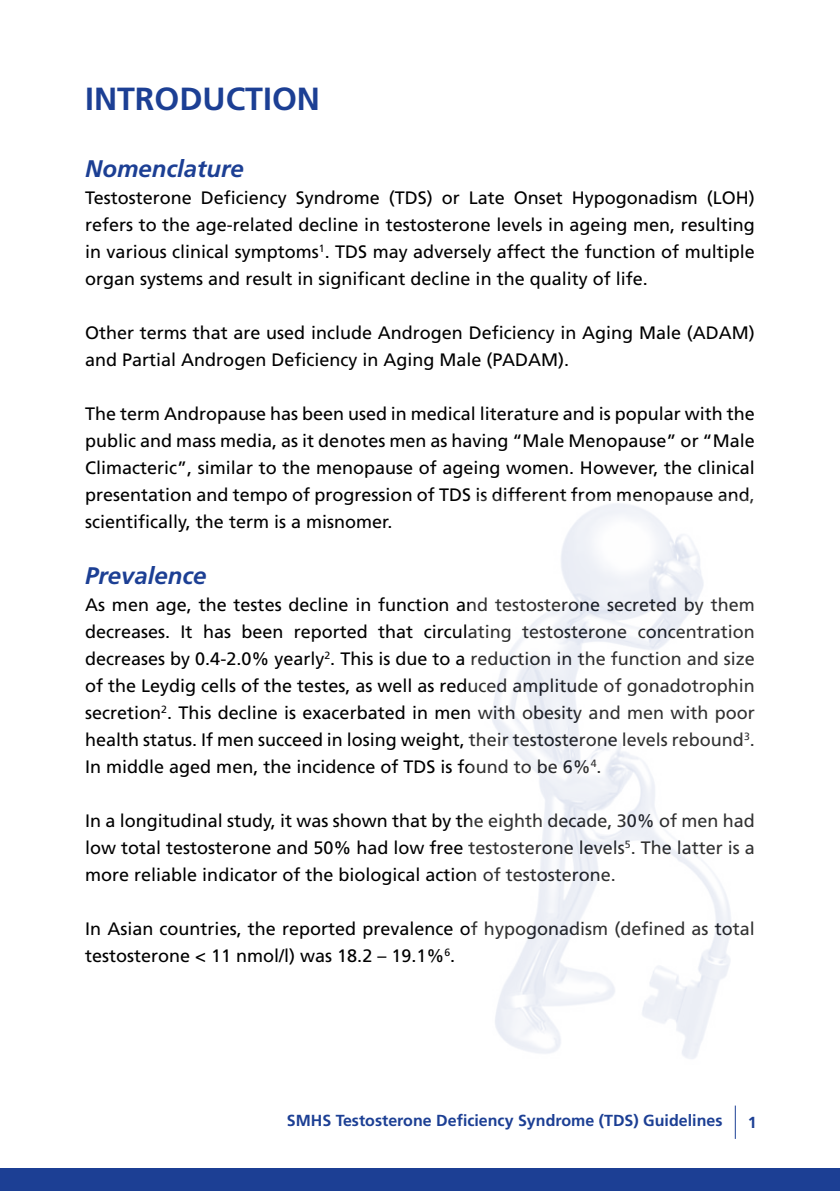
<style>
.page{position:relative;width:840px;height:1191px;background:#fff}
.page>*{position:absolute;margin:0;border:0;box-sizing:border-box;transform-origin:0 0}
.t1{font:700 32px "Frutiger";color:#1c3f94}
.t2{font:italic 700 24px "Frutiger";color:#1c3f94}
.t3{font:18px/27px "Frutiger";color:#000;text-align:justify}
.t4{font:700 16px "Frutiger";color:#1c3f94}
</style>
<div class="page">
<img style="left:492px;top:503px;width:239px;height:556px">
<hr style="left:734px;top:1105px;width:1px;height:33px;background:#1c3f94">
<div style="left:0;top:1168px;width:839px;height:23px;background:#1c3f94"></div>
<h1 class="t1" style="left:85px;top:80px;width:236px">Introduction</h1>
<h2 class="t2" style="left:85px;top:155px;width:160px">Nomenclature</h2>
<p class="t3" style="left:85px;top:184px;width:671px">Testosterone Deficiency Syndrome (TDS) or Late Onset Hypogonadism (LOH) refers to the age-related decline in testosterone levels in ageing men, resulting in various clinical symptoms<sup>1</sup>. TDS may adversely affect the function of multiple organ systems and result in significant decline in the quality of life.</p>
<p class="t3" style="left:85px;top:319px;width:670px">Other terms that are used include Androgen Deficiency in Aging Male (ADAM) and Partial Androgen Deficiency in Aging Male (PADAM).</p>
<p class="t3" style="left:85px;top:400px;width:670px">The term Andropause has been used in medical literature and is popular with the public and mass media, as it denotes men as having “Male Menopause” or “Male Climacteric”, similar to the menopause of ageing women. However, the clinical presentation and tempo of progression of TDS is different from menopause and, scientifically, the term is a misnomer.</p>
<h2 class="t2" style="left:85px;top:561px;width:123px">Prevalence</h2>
<p class="t3" style="left:85px;top:591px;width:671px">As men age, the testes decline in function and testosterone secreted by them decreases. It has been reported that circulating testosterone concentration decreases by 0.4-2.0% yearly<sup>2</sup>. This is due to a reduction in the function and size of the Leydig cells of the testes, as well as reduced amplitude of gonadotrophin secretion<sup>2</sup>. This decline is exacerbated in men with obesity and men with poor health status. If men succeed in losing weight, their testosterone levels rebound<sup>3</sup>.<br>In middle aged men, the incidence of TDS is found to be 6%<sup>4</sup>.</p>
<p class="t3" style="left:85px;top:807px;width:671px">In a longitudinal study, it was shown that by the eighth decade, 30% of men had low total testosterone and 50% had low free testosterone levels<sup>5</sup>. The latter is a more reliable indicator of the biological action of testosterone.</p>
<p class="t3" style="left:85px;top:915px;width:671px">In Asian countries, the reported prevalence of hypogonadism (defined as total testosterone &lt; 11 nmol/l) was 18.2 – 19.1%<sup>6</sup>.</p>
<p class="t4" style="left:287px;top:1111px;width:437px">SMHS Testosterone Deficiency Syndrome (TDS) Guidelines</p>
<p class="t4" style="left:747px;top:1113px;width:10px">1</p>
</div>
